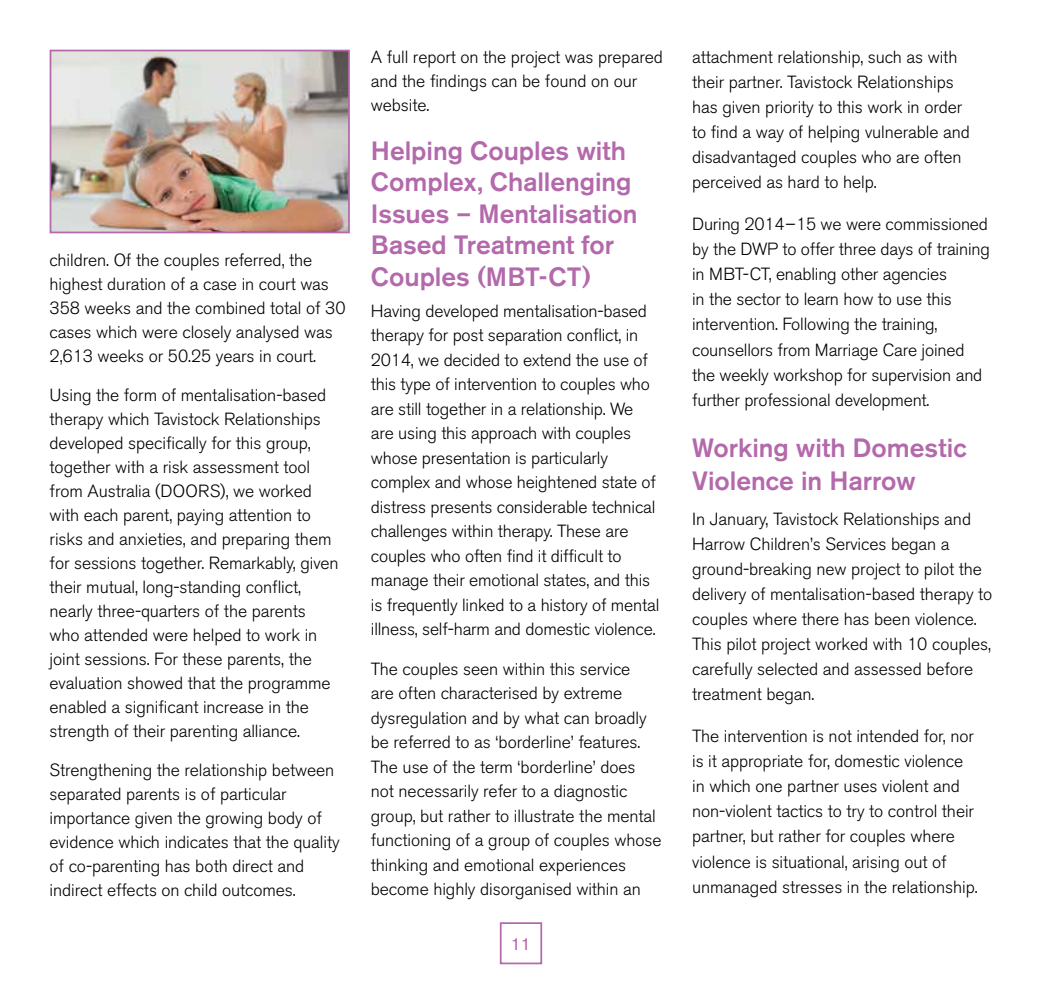
<style>
.page{position:relative;width:1042px;height:983px;background:#fff}
.page>*{position:absolute;margin:0;border:0;box-sizing:border-box;transform-origin:0 0}
.t1{font:500 26.25px/31.5px "Akzidenz Grotesk BE";color:#b369ab}
.t2{font:300 17.5px/24px "Akzidenz Grotesk BE";letter-spacing:-.005em;color:#000}
.t3{font:17.5px "Akzidenz Grotesk BE";color:#b369ab}
</style>
<div class="page">
<div style="left:500px;top:922px;width:42px;height:42px;border:2px solid #b369ab"></div>
<img style="left:53px;top:53px;width:294px;height:177px">
<div style="left:50px;top:50px;width:300px;height:183px;border:2px solid #b369ab"></div>
<p class="t2" style="left:50px;top:248px;width:298px">children. Of the couples referred, the highest duration of a case in court was 358 weeks and the combined total of 30 cases which were closely analysed was 2,613 weeks or 50.25 years in court.</p>
<p class="t2" style="left:50px;top:383px;width:291px">Using the form of mentalisation-based therapy which Tavistock Relationships developed specifically for this group, together with a risk assessment tool from Australia (DOORS), we worked with each parent, paying attention to risks and anxieties, and preparing them for sessions together. Remarkably, given their mutual, long-standing conflict, nearly three-quarters of the parents who attended were helped to work in joint sessions. For these parents, the evaluation showed that the programme enabled a significant increase in the strength of their parenting alliance.</p>
<p class="t2" style="left:50px;top:758px;width:292px">Strengthening the relationship between separated parents is of particular importance given the growing body of evidence which indicates that the quality of co-parenting has both direct and indirect effects on child outcomes.</p>
<p class="t2" style="left:371px;top:45px;width:293px">A full report on the project was prepared and the findings can be found on our website.</p>
<h1 class="t1" style="left:371px;top:134px;width:268px">Helping Couples with<br>Complex, Challenging<br>Issues – Mentalisation<br>Based Treatment for<br>Couples (MBT-CT)</h1>
<p class="t2" style="left:371px;top:298px;width:290px;line-height:24.5px">Having developed mentalisation-based therapy for post separation conflict, in 2014, we decided to extend the use of this type of intervention to couples who are still together in a relationship. We are using this approach with couples whose presentation is particularly complex and whose heightened state of distress presents considerable technical challenges within therapy. These are couples who often find it difficult to manage their emotional states, and this is frequently linked to a history of mental illness, self-harm and domestic violence.</p>
<p class="t2" style="left:371px;top:656px;width:292px;line-height:24.5px">The couples seen within this service<br>are often characterised by extreme dysregulation and by what can broadly be referred to as ‘borderline’ features.<br>The use of the term ‘borderline’ does not necessarily refer to a diagnostic group, but rather to illustrate the mental functioning of a group of couples whose thinking and emotional experiences become highly disorganised within an</p>
<p class="t3" style="left:511px;top:933px;width:22px">11</p>
<p class="t2" style="left:692px;top:44px;width:279px;line-height:25px">attachment relationship, such as with their partner. Tavistock Relationships has given priority to this work in order to find a way of helping vulnerable and disadvantaged couples who are often perceived as hard to help.</p>
<p class="t2" style="left:692px;top:212px;width:299px;line-height:25px">During 2014–15 we were commissioned by the DWP to offer three days of training in MBT-CT, enabling other agencies<br>in the sector to learn how to use this intervention. Following the training, counsellors from Marriage Care joined the weekly workshop for supervision and further professional development.</p>
<h1 class="t1" style="left:692px;top:431px;width:276px;line-height:32.6px">Working with Domestic<br>Violence in Harrow</h1>
<p class="t2" style="left:692px;top:506px;width:302px;line-height:25px">In January, Tavistock Relationships and Harrow Children’s Services began a ground-breaking new project to pilot the delivery of mentalisation-based therapy to couples where there has been violence.<br>This pilot project worked with 10 couples, carefully selected and assessed before treatment began.</p>
<p class="t2" style="left:692px;top:724px;width:287px;line-height:25px">The intervention is not intended for, nor is it appropriate for, domestic violence in which one partner uses violent and non-violent tactics to try to control their partner, but rather for couples where violence is situational, arising out of unmanaged stresses in the relationship.</p>
</div>
